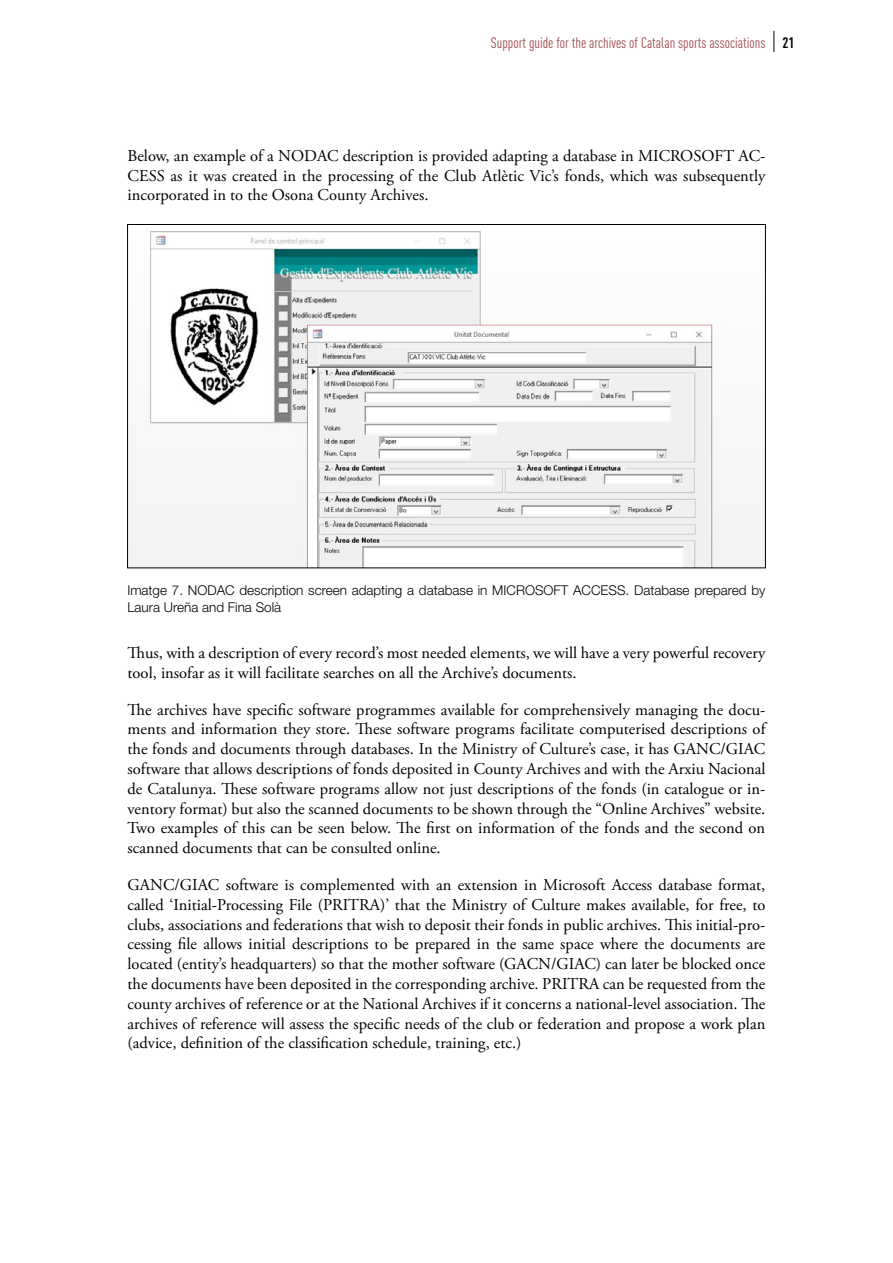
<style>
.page{position:relative;width:893px;height:1263px;background:#fff}
.page>*{position:absolute;margin:0;border:0;box-sizing:border-box;transform-origin:0 0}
.Texte{font:16.5px/19.8px "Adobe Garamond Pro";color:#000;text-align:justify}
.t1{font:condensed 15px "DIN Pro";color:#9e484f}
.Peus_d_imatge{font:300 13.5px/16.2px "Helvetica Neue LT Std";color:#000}
.s1{font-weight:700;color:#000}
</style>
<div class="page">
<svg style="left:773px;top:31px;width:1px;height:21px"></svg>
<img style="left:129px;top:231px;width:635px;height:335px">
<p class="t1" style="left:491px;top:32px;width:305px">Support guide for the archives of Catalan sports associations <span class="s1">21</span></p>
<p class="Texte" style="left:128px;top:146px;width:639px">Below, an example of a NODAC description is provided adapting a database in MICROSOFT AC-CESS as it was created in the processing of the Club Atlètic Vic’s fonds, which was subsequently incorporated in to the Osona County Archives.</p>
<p class="Peus_d_imatge" style="left:127px;top:582px;width:639px">Imatge 7. NODAC description screen adapting a database in MICROSOFT ACCESS. Database prepared by<br>Laura Ureña and Fina Solà</p>
<p class="Texte" style="left:128px;top:643px;width:639px">Thus, with a description of every record’s most needed elements, we will have a very powerful recovery tool, insofar as it will facilitate searches on all the Archive’s documents.</p>
<p class="Texte" style="left:128px;top:700px;width:639px">The archives have specific software programmes available for comprehensively managing the docu&shy;ments and information they store. These software programs facilitate computerised descriptions of the fonds and documents through databases. In the Ministry of Culture’s case, it has GANC/GIAC software that allows descriptions of fonds deposited in County Archives and with the Arxiu Nacional de Catalunya. These software programs allow not just descriptions of the fonds (in catalogue or in&shy;ventory format) but also the scanned documents to be shown through the “Online Archives” website.<br>Two examples of this can be seen below. The first on information of the fonds and the second on scanned documents that can be consulted online.</p>
<p class="Texte" style="left:128px;top:875px;width:639px">GANC/GIAC software is complemented with an extension in Microsoft Access database format, called ‘Initial-Processing File (PRITRA)’ that the Ministry of Culture makes available, for free, to clubs, associations and federations that wish to deposit their fonds in public archives. This initial-pro&shy;cessing file allows initial descriptions to be prepared in the same space where the documents are located (entity’s headquarters) so that the mother software (GACN/GIAC) can later be blocked once the documents have been deposited in the corresponding archive. PRITRA can be requested from the county archives of reference or at the National Archives if it concerns a national-level association. The archives of reference will assess the specific needs of the club or federation and propose a work plan (advice, definition of the classification schedule, training, etc.)</p>
</div>
